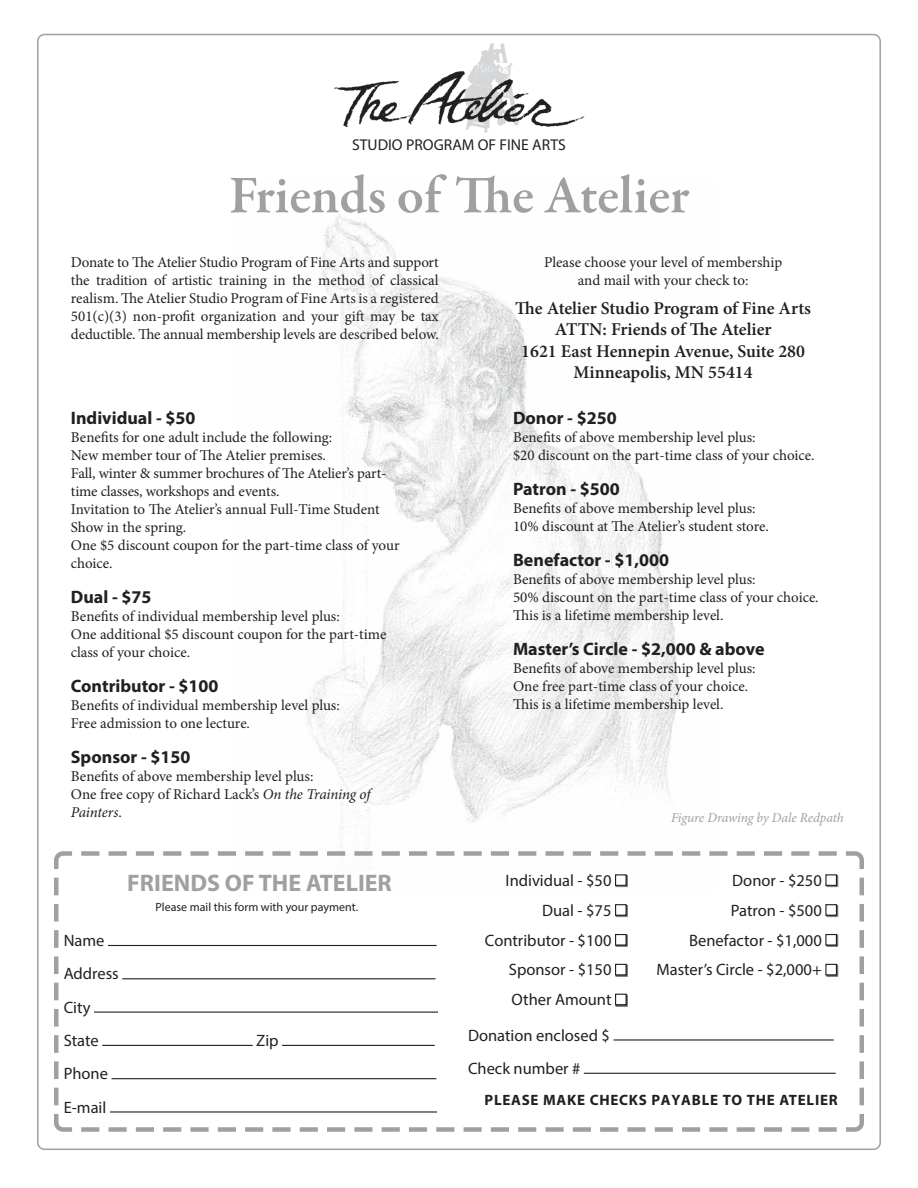
<style>
.page{position:relative;width:918px;height:1188px;background:#fff}
.page>*{position:absolute;margin:0;border:0;box-sizing:border-box;transform-origin:0 0}
.t1{font:600 54px "Garamond Premr Pro";letter-spacing:-.005em;color:#9ea0a2}
.t2{font:700 24px "Myriad Pro";color:#9ea0a2}
.Level_Paragraph_NEST{font:700 18px "Myriad Pro";color:#231f20}
.t3{font:600 18px/21.6px "Minion Pro";color:#231f20;text-align:center}
.t4{font:16.5px "Myriad Pro";color:#231f20}
.t5{font:15.6px "Myriad Pro";color:#231f20}
.Level_Paragraph_NEST-2{font:15px/18px "Minion Pro";letter-spacing:-.005em;color:#231f20}
.t6{font:700 15px "Myriad Pro";letter-spacing:.05em;color:#231f20}
.Credits{font:italic 13.5px "Minion Pro";letter-spacing:-.01em;color:#9ea0a2}
.t7{font:12px "Myriad Pro";color:#231f20}
.s1{font-style:italic}
</style>
<div class="page">
<img style="left:306px;top:214px;width:374px;height:635px">
<svg style="left:54px;top:849px;width:810px;height:283px"></svg>
<hr style="left:108px;top:945px;width:329px;height:1px;background:#231f20">
<hr style="left:122px;top:978px;width:313px;height:1px;background:#231f20">
<hr style="left:94px;top:1012px;width:344px;height:1px;background:#231f20">
<hr style="left:102px;top:1045px;width:151px;height:1px;background:#231f20">
<hr style="left:282px;top:1045px;width:153px;height:1px;background:#231f20">
<hr style="left:112px;top:1078px;width:324px;height:1px;background:#231f20">
<hr style="left:110px;top:1111px;width:327px;height:2px;background:#231f20">
<div style="left:615px;top:875px;width:13px;height:13px;background:#828080"></div>
<div style="left:616px;top:875px;width:10px;height:10px;background:#fff"></div>
<div style="left:615px;top:874px;width:12px;height:12px;border:1px solid #231f20"></div>
<div style="left:826px;top:875px;width:13px;height:13px;background:#231f20;opacity:.75"></div>
<div style="left:826px;top:875px;width:10px;height:10px;background:#fff"></div>
<div style="left:825px;top:874px;width:12px;height:12px;border:1px solid #231f20"></div>
<div style="left:615px;top:905px;width:13px;height:12px;background:#231f20;opacity:.75"></div>
<div style="left:616px;top:905px;width:10px;height:10px;background:#fff"></div>
<div style="left:615px;top:904px;width:12px;height:12px;border:1px solid #231f20"></div>
<div style="left:826px;top:905px;width:13px;height:12px;background:#757373"></div>
<div style="left:826px;top:905px;width:10px;height:10px;background:#fff"></div>
<div style="left:825px;top:904px;width:12px;height:12px;border:1px solid #231f20"></div>
<div style="left:615px;top:934px;width:13px;height:13px;background:#231f20;opacity:.75"></div>
<div style="left:616px;top:935px;width:10px;height:10px;background:#fff"></div>
<div style="left:615px;top:934px;width:12px;height:12px;border:1px solid #231f20"></div>
<div style="left:826px;top:934px;width:13px;height:13px;background:#757373"></div>
<div style="left:826px;top:935px;width:10px;height:10px;background:#fff"></div>
<div style="left:825px;top:934px;width:12px;height:12px;border:1px solid #231f20"></div>
<div style="left:615px;top:964px;width:13px;height:13px;background:#423f40"></div>
<div style="left:616px;top:964px;width:10px;height:11px;background:#fff"></div>
<div style="left:615px;top:964px;width:12px;height:11px;border:1px solid #231f20"></div>
<div style="left:826px;top:964px;width:13px;height:13px;background:#231f20;opacity:.75"></div>
<div style="left:826px;top:964px;width:10px;height:11px;background:#fff"></div>
<div style="left:825px;top:964px;width:12px;height:11px;border:1px solid #231f20"></div>
<div style="left:615px;top:994px;width:13px;height:13px;background:#4c494a"></div>
<div style="left:616px;top:994px;width:10px;height:11px;background:#fff"></div>
<div style="left:615px;top:994px;width:12px;height:11px;border:1px solid #231f20"></div>
<hr style="left:614px;top:1039px;width:220px;height:2px;background:#231f20">
<hr style="left:584px;top:1073px;width:252px;height:1px;background:#231f20">
<img style="left:334px;top:43px;width:251px;height:90px">
<p class="t5" style="left:352px;top:135px;width:215px">STUDIO PROGRAM OF FINE ARTS</p>
<p class="t1" style="left:229px;top:162px;width:462px">Friends of The Atelier</p>
<p class="Level_Paragraph_NEST-2" style="left:71px;top:254px;width:369px;text-align:justify">Donate to The Atelier Studio Program of Fine Arts and support the tradition of artistic training in the method of classical realism. The Atelier Studio Program of Fine Arts is a registered 501(c)(3) non-profit organization and your gift may be tax deductible. The annual membership levels are described below.</p>
<p class="Level_Paragraph_NEST-2" style="left:544px;top:254px;width:240px;text-align:center">Please choose your level of membership and mail with your check to:</p>
<p class="t3" style="left:515px;top:297px;width:297px">The Atelier Studio Program of Fine Arts<br>ATTN: Friends of The Atelier<br>1621 East Hennepin Avenue, Suite 280<br>Minneapolis, MN 55414</p>
<p class="Level_Paragraph_NEST" style="left:71px;top:406px;width:126px">Individual - $50</p>
<p class="Level_Paragraph_NEST-2" style="left:71px;top:428px;width:330px">Benefits for one adult include the following:<br>New member tour of The Atelier premises.<br>Fall, winter &amp; summer brochures of The Atelier’s part&shy;time classes, workshops and events.<br>Invitation to The Atelier’s annual Full-Time Student Show in the spring.<br>One $5 discount coupon for the part-time class of your choice.</p>
<p class="Level_Paragraph_NEST" style="left:71px;top:585px;width:82px">Dual - $75</p>
<p class="Level_Paragraph_NEST-2" style="left:71px;top:607px;width:317px">Benefits of individual membership level plus:<br>One additional $5 discount coupon for the part-time class of your choice.</p>
<p class="Level_Paragraph_NEST" style="left:71px;top:674px;width:149px">Contributor - $100</p>
<p class="Level_Paragraph_NEST-2" style="left:71px;top:696px;width:271px">Benefits of individual membership level plus:<br>Free admission to one lecture.</p>
<p class="Level_Paragraph_NEST" style="left:71px;top:745px;width:121px">Sponsor - $150</p>
<p class="Level_Paragraph_NEST-2" style="left:71px;top:767px;width:301px">Benefits of above membership level plus:<br>One free copy of Richard Lack’s <span class="s1">On the Training of<br>Painters</span>.</p>
<p class="t2" style="left:127px;top:867px;width:266px">FRIENDS OF THE ATELIER</p>
<p class="t7" style="left:156px;top:900px;width:204px">Please mail this form with your payment.</p>
<p class="t4" style="left:64px;top:930px;width:42px">Name</p>
<p class="t4" style="left:64px;top:964px;width:57px">Address</p>
<p class="t4" style="left:64px;top:997px;width:28px">City</p>
<p class="t4" style="left:64px;top:1030px;width:37px">State</p>
<p class="t4" style="left:256px;top:1030px;width:24px">Zip</p>
<p class="t4" style="left:64px;top:1064px;width:46px">Phone</p>
<p class="t4" style="left:64px;top:1097px;width:44px">E-mail</p>
<p class="Level_Paragraph_NEST" style="left:513px;top:406px;width:105px">Donor - $250</p>
<p class="Level_Paragraph_NEST-2" style="left:513px;top:428px;width:303px">Benefits of above membership level plus:<br>$20 discount on the part-time class of your choice.</p>
<p class="Level_Paragraph_NEST" style="left:513px;top:477px;width:108px">Patron - $500</p>
<p class="Level_Paragraph_NEST-2" style="left:513px;top:499px;width:257px">Benefits of above membership level plus:<br>10% discount at The Atelier’s student store.</p>
<p class="Level_Paragraph_NEST" style="left:513px;top:548px;width:158px">Benefactor - $1,000</p>
<p class="Level_Paragraph_NEST-2" style="left:513px;top:570px;width:307px">Benefits of above membership level plus:<br>50% discount on the part-time class of your choice.<br>This is a lifetime membership level.</p>
<p class="Level_Paragraph_NEST" style="left:513px;top:637px;width:253px">Master’s Circle - $2,000 &amp; above</p>
<p class="Level_Paragraph_NEST-2" style="left:513px;top:659px;width:244px">Benefits of above membership level plus:<br>One free part-time class of your choice.<br>This is a lifetime membership level.</p>
<p class="Credits" style="left:671px;top:809px;width:174px">Figure Drawing by Dale Redpath</p>
<p class="t4" style="left:506px;top:870px;width:107px">Individual - $50</p>
<p class="t4" style="left:732px;top:870px;width:91px">Donor - $250</p>
<p class="t4" style="left:542px;top:900px;width:71px">Dual - $75</p>
<p class="t4" style="left:731px;top:900px;width:93px">Patron - $500</p>
<p class="t4" style="left:485px;top:930px;width:128px">Contributor - $100</p>
<p class="t4" style="left:689px;top:930px;width:134px">Benefactor - $1,000</p>
<p class="t4" style="left:509px;top:960px;width:104px">Sponsor - $150</p>
<p class="t4" style="left:656px;top:960px;width:167px">Master’s Circle - $2,000+</p>
<p class="t4" style="left:512px;top:990px;width:101px">Other Amount</p>
<p class="t4" style="left:468px;top:1025px;width:144px">Donation enclosed $</p>
<p class="t4" style="left:468px;top:1058px;width:114px">Check number #</p>
<p class="t6" style="left:485px;top:1091px;width:355px">PLEASE MAKE CHECKS PAYABLE TO THE ATELIER</p>
</div>
